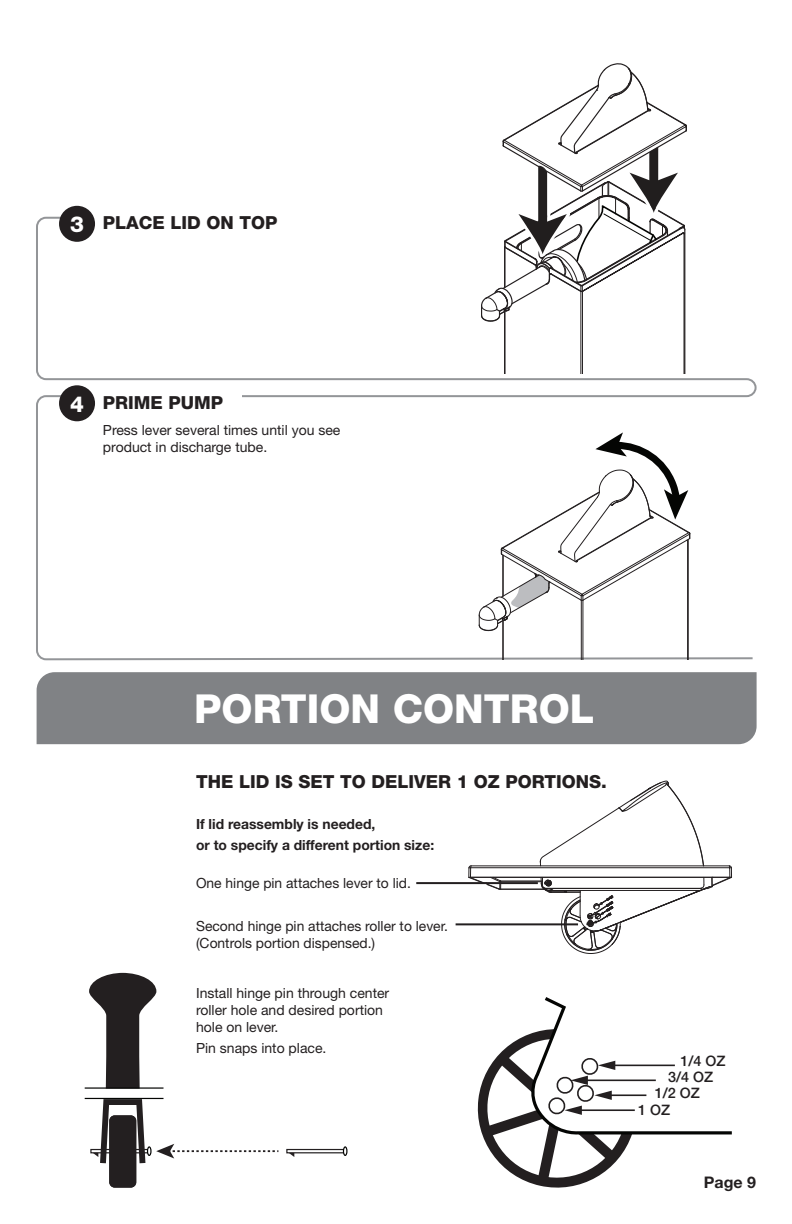
<style>
.page{position:relative;width:792px;height:1224px;background:#fff}
.page>*{position:absolute;margin:0;border:0;box-sizing:border-box;transform-origin:0 0}
.t1{font:800 40px "Helvetica Neue";color:#fff}
.t2{font:800 18px "Helvetica Neue";color:#231f20}
.t3{font:700 16px "Helvetica Neue";color:#231f20}
.t4{font:500 14.4px "Helvetica Neue";color:#231f20}
.t5{font:14px/17px "Helvetica Neue";color:#231f20}
.t6{font:700 14px/21.4px "Helvetica Neue";color:#231f20}
.s1{font-size:22px;color:#fff}
</style>
<div class="page">
<svg style="left:36px;top:216px;width:721px;height:445px"></svg>
<div style="left:85px;top:215px;width:229px;height:29px;background:#fff"></div>
<div style="left:59px;top:206px;width:36px;height:36px;background:#231f20;border-radius:50%"></div>
<hr style="left:504px;top:312px;width:1px;height:62px;background:#231f20">
<hr style="left:684px;top:234px;width:1px;height:140px;background:#231f20">
<hr style="left:580px;top:291px;width:1px;height:83px;background:#231f20">
<hr style="left:582px;top:291px;width:1px;height:83px;background:#231f20">
<svg style="left:481px;top:63px;width:206px;height:259px"></svg>
<div style="left:85px;top:395px;width:157px;height:29px;background:#fff"></div>
<div style="left:59px;top:385px;width:36px;height:36px;background:#231f20;border-radius:50%"></div>
<hr style="left:688px;top:539px;width:1px;height:120px;background:#231f20">
<hr style="left:503px;top:621px;width:1px;height:38px;background:#231f20">
<hr style="left:502px;top:621px;width:1px;height:38px;background:#231f20">
<hr style="left:687px;top:542px;width:1px;height:117px;background:#231f20">
<hr style="left:581px;top:600px;width:1px;height:59px;background:#231f20">
<hr style="left:583px;top:600px;width:1px;height:59px;background:#231f20">
<svg style="left:479px;top:432px;width:211px;height:199px"></svg>
<div style="left:37px;top:672px;width:720px;height:72px;background:#808285"></div>
<svg style="left:478px;top:997px;width:254px;height:191px"></svg>
<svg style="left:89px;top:973px;width:67px;height:114px"></svg>
<div style="left:109px;top:1115px;width:27px;height:73px;background:#231f20;border-radius:5px"></div>
<div style="left:90px;top:1149px;width:60px;height:4px;border:1px solid #231f20"></div>
<hr style="left:85px;top:1087px;width:79px;height:2px;background:#040503">
<hr style="left:85px;top:1098px;width:79px;height:1px;background:#040503">
<svg style="left:289px;top:1153px;width:5px;height:4px"></svg>
<div style="left:286px;top:1149px;width:60px;height:4px;border:1px solid #231f20"></div>
<div style="left:343px;top:1146px;width:5px;height:10px;border:1px solid #040503;border-radius:50%"></div>
<svg style="left:93px;top:1097px;width:185px;height:72px"></svg>
<hr style="left:501px;top:881px;width:40px;height:1px;background:#231f20">
<hr style="left:501px;top:889px;width:43px;height:1px;background:#231f20">
<hr style="left:470px;top:877px;width:260px;height:1px;background:#231f20">
<svg style="left:468px;top:866px;width:33px;height:24px"></svg>
<hr style="left:471px;top:866px;width:258px;height:1px;background:#231f20">
<svg style="left:540px;top:781px;width:192px;height:173px"></svg>
<hr style="left:416px;top:882px;width:122px;height:2px;background:#231f20">
<hr style="left:456px;top:923px;width:122px;height:2px;background:#231f20">
<p class="t2" style="left:70px;top:212px;width:209px"><span class="s1">3</span> PLACE LID ON TOP</p>
<p class="t2" style="left:70px;top:392px;width:155px"><span class="s1">4</span> PRIME PUMP</p>
<p class="t5" style="left:103px;top:421px;width:239px">Press lever several times until you see product in discharge tube.</p>
<h1 class="t1" style="left:194px;top:685px;width:402px">PORTION CONTROL</h1>
<p class="t2" style="left:196px;top:771px;width:412px">THE LID IS SET TO DELIVER 1 OZ PORTIONS.</p>
<p class="t6" style="left:196px;top:813px;width:240px">If lid reassembly is needed,<br>or to specify a different portion size:</p>
<p class="t5" style="left:196px;top:874px;width:216px">One hinge pin attaches lever to lid.</p>
<p class="t5" style="left:196px;top:917px;width:253px">Second hinge pin attaches roller to lever. (Controls portion dispensed.)</p>
<p class="t5" style="left:196px;top:984px;width:195px">Install hinge pin through center roller hole and desired portion hole on lever.</p>
<p class="t5" style="left:196px;top:1039px;width:132px">Pin snaps into place.</p>
<p class="t4" style="left:680px;top:1052px;width:47px">1/4 OZ</p>
<p class="t4" style="left:668px;top:1068px;width:47px">3/4 OZ</p>
<p class="t4" style="left:655px;top:1085px;width:47px">1/2 OZ</p>
<p class="t4" style="left:638px;top:1101px;width:34px">1 OZ</p>
<p class="t3" style="left:704px;top:1172px;width:54px">Page 9</p>
</div>
